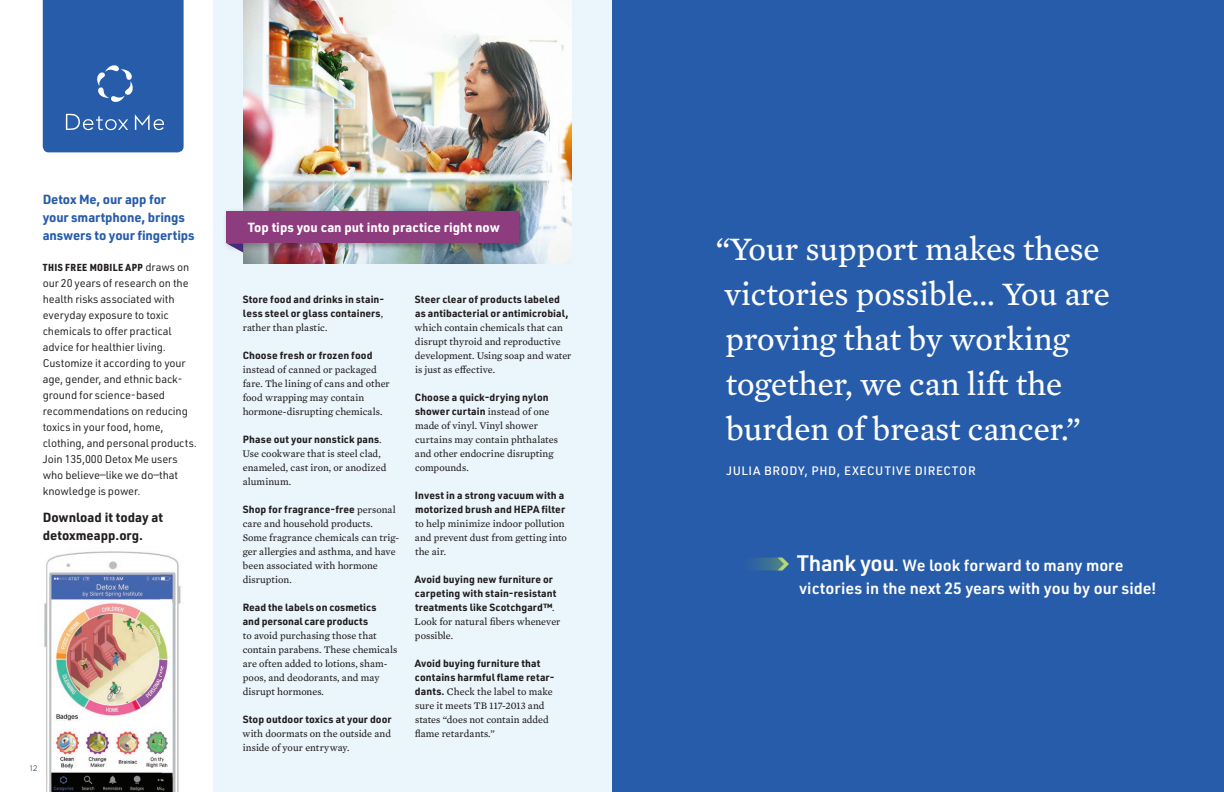
<style>
.page{position:relative;width:1224px;height:792px;background:#fff}
.page>*{position:absolute;margin:0;border:0;box-sizing:border-box;transform-origin:0 0}
.t1{font:33.3px/45px "Mercury Text G3";color:#fff}
.t2{font:600 16px/23px "URWDIN";color:#fff}
.LIST_Donor_head_3{font:700 13px/18px "URWDIN";letter-spacing:-.01em;color:#275caa}
.LIST_Donor_head_3-2{font:700 13px "URWDIN";color:#fff}
.LIST_Donor_head_3-3{font:700 13px/18px "URWDIN";color:#231f20}
.t3{font:500 12px "URWDIN";letter-spacing:.05em;color:#fff}
.t4{font:11px/16px "URWDIN";letter-spacing:-.01em;color:#231f20}
.Body_First{font:10.2px/14px "Mercury Text G3";letter-spacing:.005em;color:#231f20}
.Body_First-2{font:700 10.2px/14px "URWDIN";letter-spacing:.015em;color:#231f20;text-align:justify}
.t5{font:900 10px "URWDIN Semi Cond";letter-spacing:.045em;color:#231f20}
.t6{font:8px "Gotham";color:#465c6b}
.s1{font-family:"URWDIN";font-weight:400;font-size:11px}
.s2{font-family:"Mercury Text G3";font-weight:400}
.s3{font-family:"URWDIN";font-weight:700}
.s4{font-size:22px}
</style>
<div class="page">
<img style="left:44px;top:551px;width:137px;height:241px">
<div style="left:213px;top:0;width:399px;height:792px;background:#eaf6fc"></div>
<div style="left:43px;top:0;width:141px;height:152px;background:#275caa"></div>
<img style="left:243px;top:0;width:329px;height:263px">
<div style="left:612px;top:0;width:612px;height:792px;background:#275caa"></div>
<div style="left:222px;top:207px;width:307px;height:45px;background:#231f20;opacity:.37"></div>
<div style="left:226px;top:212px;width:293px;height:31px;background:#8d3d7e"></div>
<svg style="left:226px;top:243px;width:17px;height:10px"></svg>
<svg style="left:756px;top:558px;width:33px;height:12px"></svg>
<p class="LIST_Donor_head_3" style="left:43px;top:190px;width:153px">Detox Me, our app for your smartphone, brings answers to your fingertips</p>
<p class="t5" style="left:43px;top:260px;width:148px">THIS FREE MOBILE APP <span class="s1">draws on</span></p>
<p class="t4" style="left:43px;top:275px;width:156px">our 20 years of research on the health risks associated with everyday exposure to toxic chemicals to offer practical advice for healthier living.<br>Customize it according to your age, gender, and ethnic back&shy;ground for science-based recommendations on reducing toxics in your food, home, clothing, and personal products.<br>Join 135,000 Detox Me users who believe—like we do—that knowledge is power.</p>
<p class="LIST_Donor_head_3-3" style="left:43px;top:508px;width:122px">Download it today at detoxmeapp.org.</p>
<p class="t6" style="left:30px;top:763px;width:9px">12</p>
<p class="LIST_Donor_head_3-2" style="left:248px;top:218px;width:254px">Top tips you can put into practice right now</p>
<p class="Body_First-2" style="left:243px;top:292px;width:143px">Store food and drinks in stain&shy;less steel or glass containers<span class="s2">, rather than plastic.</span></p>
<p class="Body_First" style="left:243px;top:348px;width:149px"><span class="s3">Choose fresh or frozen food </span>instead of canned or packaged fare. The lining of cans and other food wrapping may contain hormone-disrupting chemicals.</p>
<p class="Body_First" style="left:243px;top:432px;width:145px"><span class="s3">Phase out your nonstick pans</span>.<br>Use cookware that is steel clad, enameled, cast iron, or anodized aluminum.</p>
<p class="Body_First" style="left:243px;top:502px;width:158px"><span class="s3">Shop for fragrance-free</span> personal care and household products.<br>Some fragrance chemicals can trig&shy;ger allergies and asthma, and have been associated with hormone disruption.</p>
<p class="Body_First" style="left:243px;top:600px;width:156px"><span class="s3">Read the labels on cosmetics<br>and personal care products<br></span>to avoid purchasing those that contain parabens. These chemicals are often added to lotions, sham&shy;poos, and deodorants, and may disrupt hormones.</p>
<p class="Body_First" style="left:242px;top:712px;width:151px;text-align:justify"><span class="s3">Stop outdoor toxics at your door </span>with doormats on the outside and inside of your entryway.</p>
<p class="Body_First" style="left:415px;top:292px;width:158px"><span class="s3">Steer clear of products labeled as antibacterial or antimicrobial, </span>which contain chemicals that can disrupt thyroid and reproductive development. Using soap and water is just as effective.</p>
<p class="Body_First" style="left:415px;top:390px;width:145px"><span class="s3">Choose a quick-drying nylon shower curtain</span> instead of one made of vinyl. Vinyl shower curtains may contain phthalates and other endocrine disrupting compounds.</p>
<p class="Body_First" style="left:415px;top:488px;width:154px"><span class="s3">Invest in a strong vacuum with a motorized brush and HEPA filter </span>to help minimize indoor pollution and prevent dust from getting into the air.</p>
<p class="Body_First-2" style="left:415px;top:572px;width:147px;text-align:left">Avoid buying new furniture or carpeting with stain-resistant treatments like Scotchgard™<span class="s2">.<br>Look for natural fibers whenever possible.</span></p>
<p class="Body_First" style="left:415px;top:656px;width:141px"><span class="s3">Avoid buying furniture that contains harmful flame retar&shy;dants.</span> Check the label to make sure it meets TB 117-2013 and states “does not contain added flame retardants.”</p>
<p class="t1" style="left:716px;top:225px;width:396px">“Your support makes these victories possible... You are proving that by working together, we can lift the burden of breast cancer.”</p>
<p class="t3" style="left:726px;top:463px;width:251px">JULIA BRODY, PHD, EXECUTIVE DIRECTOR</p>
<p class="t2" style="left:797px;top:553px;width:361px"><span class="s4">Thank you</span>. We look forward to many more victories in the next 25 years with you by our side!</p>
</div>
